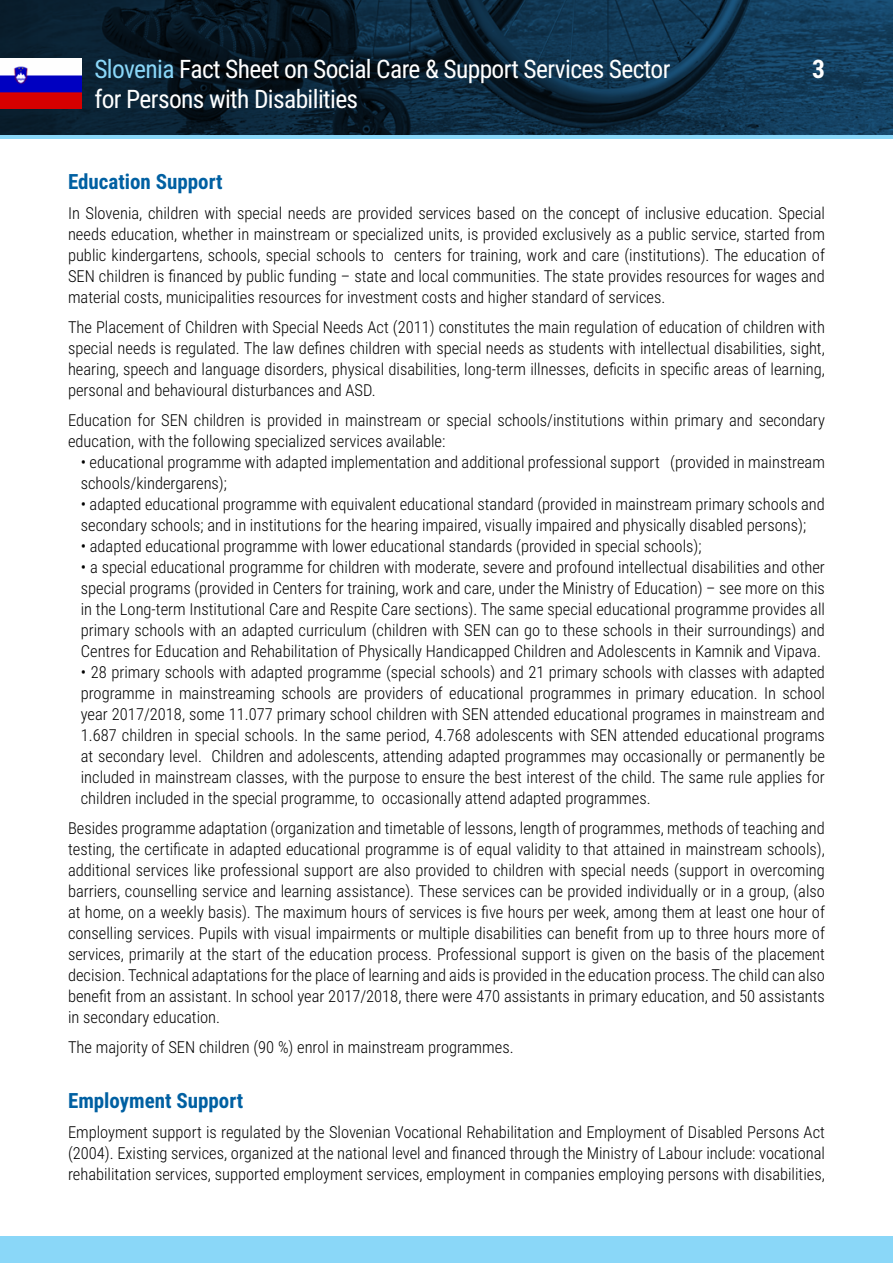
<style>
.page{position:relative;width:893px;height:1263px;background:#fff}
.page>*{position:absolute;margin:0;border:0;box-sizing:border-box;transform-origin:0 0}
.t1{font:25.5px "Roboto Condensed";letter-spacing:-.025em;color:#fff}
.t2{font:700 25.5px "Roboto Condensed";color:#fff}
.t3{font:700 21px "Roboto Condensed";color:#0060a2}
.t4{font:300 16.5px/21px "Roboto Condensed";color:#000;text-align:justify}
.s1{color:#8ad7f8}
</style>
<div class="page">
<svg style="left:0;top:0;width:893px;height:135px;background:#0c293d"></svg>
<div style="left:0;top:1237px;width:893px;height:26px;background:#8ad7f8"></div>
<hr style="left:0;top:135px;width:893px;height:3px;background:#8ad7f8">
<img style="left:0;top:59px;width:82px;height:49px">
<h1 class="t1" style="left:94px;top:51px;width:578px"><span class="s1">Slovenia</span> Fact Sheet on Social Care &amp; Support Services Sector</h1>
<h1 class="t2" style="left:812px;top:51px;width:14px">3</h1>
<h1 class="t1" style="left:94px;top:81px;width:265px">for Persons with Disabilities</h1>
<p class="t3" style="left:68px;top:167px;width:156px">Education Support</p>
<p class="t4" style="left:68px;top:202px;width:758px">In Slovenia, children with special needs are provided services based on the concept of inclusive education. Special needs education, whether in mainstream or specialized units, is provided exclusively as a public service, started from public kindergartens, schools, special schools to centers for training, work and care (institutions). The education of SEN children is financed by public funding – state and local communities. The state provides resources for wages and material costs, municipalities resources for investment costs and higher standard of services.</p>
<p class="t4" style="left:68px;top:316px;width:758px">The Placement of Children with Special Needs Act (2011) constitutes the main regulation of education of children with special needs is regulated. The law defines children with special needs as students with intellectual disabilities, sight, hearing, speech and language disorders, physical disabilities, long-term illnesses, deficits in specific areas of learning, personal and behavioural disturbances and ASD.</p>
<p class="t4" style="left:68px;top:409px;width:758px">Education for SEN children is provided in mainstream or special schools/institutions within primary and secondary education, with the following specialized services available:</p>
<p class="t4" style="left:81px;top:451px;width:746px">• educational programme with adapted implementation and additional professional support (provided in mainstream schools/kindergarens);</p>
<p class="t4" style="left:81px;top:493px;width:746px">• adapted educational programme with equivalent educational standard (provided in mainstream primary schools and secondary schools; and in institutions for the hearing impaired, visually impaired and physically disabled persons);</p>
<p class="t4" style="left:81px;top:535px;width:622px">• adapted educational programme with lower educational standards (provided in special schools);</p>
<p class="t4" style="left:81px;top:556px;width:746px">• a special educational programme for children with moderate, severe and profound intellectual disabilities and other special programs (provided in Centers for training, work and care, under the Ministry of Education) – see more on this in the Long-term Institutional Care and Respite Care sections). The same special educational programme provides all primary schools with an adapted curriculum (children with SEN can go to these schools in their surroundings) and Centres for Education and Rehabilitation of Physically Handicapped Children and Adolescents in Kamnik and Vipava.</p>
<p class="t4" style="left:81px;top:661px;width:746px">• 28 primary schools with adapted programme (special schools) and 21 primary schools with classes with adapted programme in mainstreaming schools are providers of educational programmes in primary education. In school year 2017/2018, some 11.077 primary school children with SEN attended educational programes in mainstream and 1.687 children in special schools. In the same period, 4.768 adolescents with SEN attended educational programs at secondary level. Children and adolescents, attending adapted programmes may occasionally or permanently be included in mainstream classes, with the purpose to ensure the best interest of the child. The same rule applies for children included in the special programme, to occasionally attend adapted programmes.</p>
<p class="t4" style="left:68px;top:817px;width:758px">Besides programme adaptation (organization and timetable of lessons, length of programmes, methods of teaching and testing, the certificate in adapted educational programme is of equal validity to that attained in mainstream schools), additional services like professional support are also provided to children with special needs (support in overcoming barriers, counselling service and learning assistance). These services can be provided individually or in a group, (also at home, on a weekly basis). The maximum hours of services is five hours per week, among them at least one hour of conselling services. Pupils with visual impairments or multiple disabilities can benefit from up to three hours more of services, primarily at the start of the education process. Professional support is given on the basis of the placement decision. Technical adaptations for the place of learning and aids is provided in the education process. The child can also benefit from an assistant. In school year 2017/2018, there were 470 assistants in primary education, and 50 assistants in secondary education.</p>
<p class="t4" style="left:68px;top:1036px;width:447px">The majority of SEN children (90 %) enrol in mainstream programmes.</p>
<p class="t3" style="left:68px;top:1085px;width:177px">Employment Support</p>
<p class="t4" style="left:68px;top:1120px;width:758px">Employment support is regulated by the Slovenian Vocational Rehabilitation and Employment of Disabled Persons Act (2004). Existing services, organized at the national level and financed through the Ministry of Labour include: vocational rehabilitation services, supported employment services, employment in companies employing persons with disabilities,</p>
</div>
